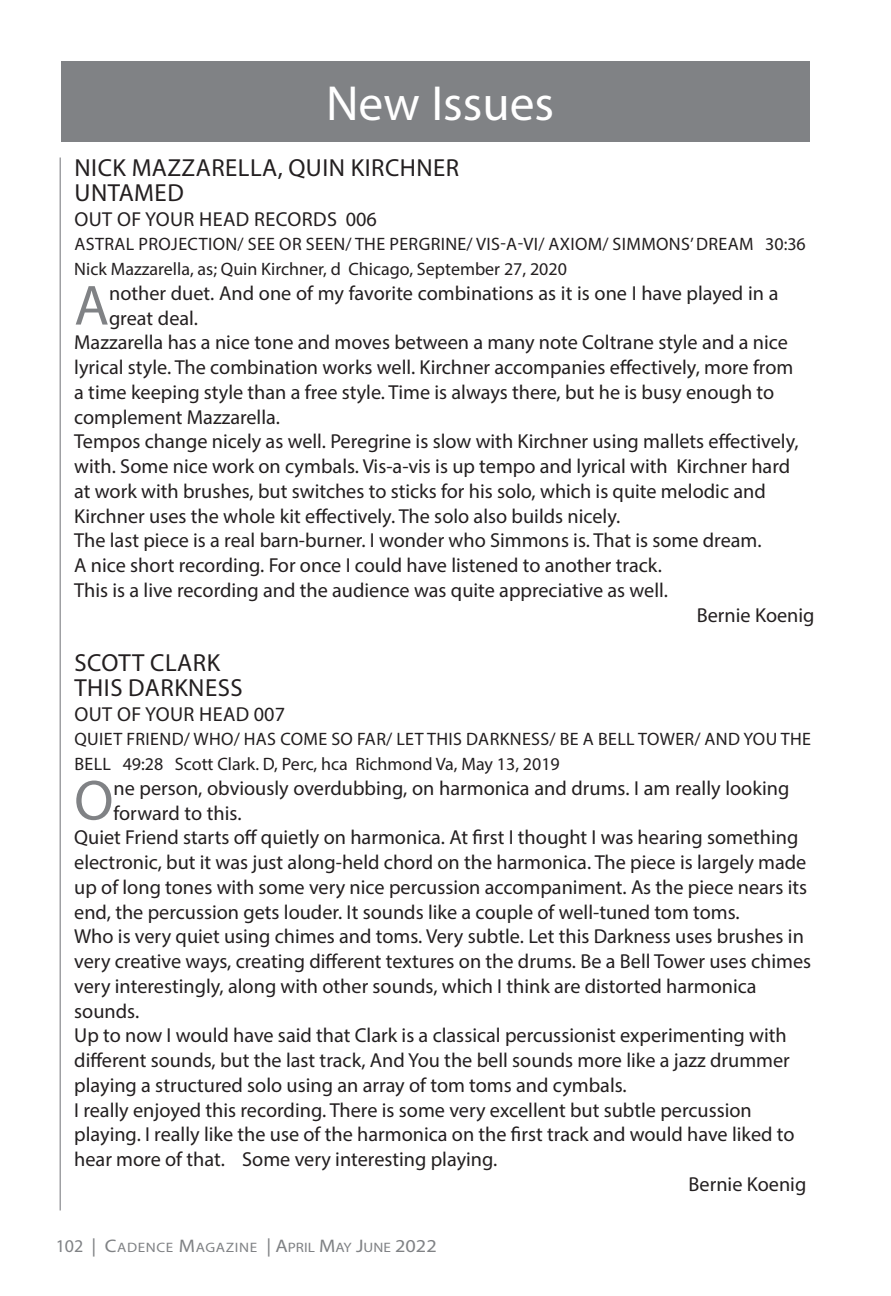
<style>
.page{position:relative;width:891px;height:1296px;background:#fff}
.page>*{position:absolute;margin:0;border:0;box-sizing:border-box;transform-origin:0 0}
.Cad_You_dropcap{font:56.93px "Myriad Pro";color:#808285}
.t1{font:49.5px "Myriad Pro";color:#fff}
.t2{font:24.75px "Myriad Pro";letter-spacing:.02em;color:#231f20}
.Cad_You_dropcap-2{font:20.25px/24.8px "Myriad Pro";color:#231f20}
.Cad_You_dropcap-3{font:20.25px "Myriad Pro";letter-spacing:.02em;color:#231f20}
.t3{font:18px/24.8px "Myriad Pro";letter-spacing:.02em;color:#231f20}
.t4{font:18px "Myriad Pro";color:#231f20}
.t5{font:13.72px "Myriad Pro";letter-spacing:.04em;color:#808285;scale:1.11 1}
.s1{font-size:18px}
.s2{font-size:18.22px}
</style>
<div class="page">
<div style="left:61px;top:61px;width:729px;height:81px;background:#808285"></div>
<div style="left:81px;top:61px;width:729px;height:81px;background:#808285"></div>
<hr style="left:60px;top:158px;width:1px;height:1052px;background:#808285">
<p class="t1" style="left:326px;top:73px;width:230px">New Issues</p>
<p class="t2" style="left:74px;top:153px;width:386px">NICK MAZZARELLA, QUIN KIRCHNER</p>
<p class="t2" style="left:74px;top:177px;width:111px">UNTAMED</p>
<p class="Cad_You_dropcap-3" style="left:74px;top:206px;width:304px">OUT OF YOUR HEAD RECORDS 006</p>
<p class="t3" style="left:74px;top:232px;width:733px">ASTRAL PROJECTION/ SEE OR SEEN/ THE PERGRINE/ VIS-A-VI/ AXIOM/ SIMMONS’ DREAM 30:36</p>
<p class="t4" style="left:74px;top:258px;width:494px">Nick Mazzarella, as; Quin Kirchner, d Chicago, September 27, 2020</p>
<p class="Cad_You_dropcap" style="left:74px;top:270px;width:36px">A</p>
<p class="Cad_You_dropcap-2" style="left:109px;top:280px;width:671px">nother duet. And one of my favorite combinations as it is one I have played in a great deal.</p>
<p class="Cad_You_dropcap-2" style="left:74px;top:330px;width:721px">Mazzarella has a nice tone and moves between a many note Coltrane style and a nice lyrical style. The combination works well. Kirchner accompanies effectively, more from a time keeping style than a free style. Time is always there, but he is busy enough to complement Mazzarella.</p>
<p class="Cad_You_dropcap-2" style="left:74px;top:429px;width:726px">Tempos change nicely as well. Peregrine is slow with Kirchner using mallets effectively, with. Some nice work on cymbals. Vis-a-vis is up tempo and lyrical with Kirchner hard at work with brushes, but switches to sticks for his solo, which is quite melodic and Kirchner uses the whole kit effectively. The solo also builds nicely.</p>
<p class="Cad_You_dropcap-2" style="left:74px;top:528px;width:689px">The last piece is a real barn-burner. I wonder who Simmons is. That is some dream.</p>
<p class="Cad_You_dropcap-2" style="left:74px;top:553px;width:589px">A nice short recording. For once I could have listened to another track.</p>
<p class="Cad_You_dropcap-2" style="left:74px;top:577px;width:595px">This is a live recording and the audience was quite appreciative as well.</p>
<p class="Cad_You_dropcap-2" style="left:697px;top:602px;width:119px">Bernie Koenig</p>
<p class="t2" style="left:74px;top:648px;width:147px">SCOTT CLARK</p>
<p class="t2" style="left:74px;top:672px;width:170px">THIS DARKNESS</p>
<p class="Cad_You_dropcap-3" style="left:74px;top:701px;width:212px">OUT OF YOUR HEAD 007</p>
<p class="t3" style="left:74px;top:727px;width:738px">QUIET FRIEND/ WHO/ HAS COME SO FAR/ LET THIS DARKNESS/ BE A BELL TOWER/ AND YOU THE<br>BELL 49:28 Scott Clark. D, Perc, hca Richmond Va, May 13, 2019</p>
<p class="Cad_You_dropcap" style="left:74px;top:765px;width:41px">O</p>
<p class="Cad_You_dropcap-2" style="left:114px;top:775px;width:678px">ne person, obviously overdubbing, on harmonica and drums. I am really looking forward to this.</p>
<p class="Cad_You_dropcap-2" style="left:74px;top:825px;width:735px">Quiet Friend starts off quietly on harmonica. At first I thought I was hearing something electronic, but it was just along-held chord on the harmonica. The piece is largely made up of long tones with some very nice percussion accompaniment. As the piece nears its end, the percussion gets louder. It sounds like a couple of well-tuned tom toms.</p>
<p class="Cad_You_dropcap-2" style="left:74px;top:924px;width:738px">Who is very quiet using chimes and toms. Very subtle. Let this Darkness uses brushes in very creative ways, creating different textures on the drums. Be a Bell Tower uses chimes very interestingly, along with other sounds, which I think are distorted harmonica sounds.</p>
<p class="Cad_You_dropcap-2" style="left:74px;top:1023px;width:717px">Up to now I would have said that Clark is a classical percussionist experimenting with different sounds, but the last track, And You the bell sounds more like a jazz drummer playing a structured solo using an array of tom toms and cymbals.</p>
<p class="Cad_You_dropcap-2" style="left:74px;top:1097px;width:722px">I really enjoyed this recording. There is some very excellent but subtle percussion playing. I really like the use of the harmonica on the first track and would have liked to hear more of that. Some very interesting playing.</p>
<p class="Cad_You_dropcap-2" style="left:688px;top:1171px;width:119px">Bernie Koenig</p>
<p class="t1" style="left:306px;top:73px;width:230px">New Is ues</p>
<p class="t5" style="left:56px;top:1238px;width:345px"><span class="s1">102</span> <span class="s2">|</span> <span class="s2">C</span>ADENCE <span class="s2">M</span>AGAZINE <span class="s2">| A</span>PRIL <span class="s2">M</span>AY <span class="s2">J</span>UNE <span class="s2">2022</span></p>
</div>
